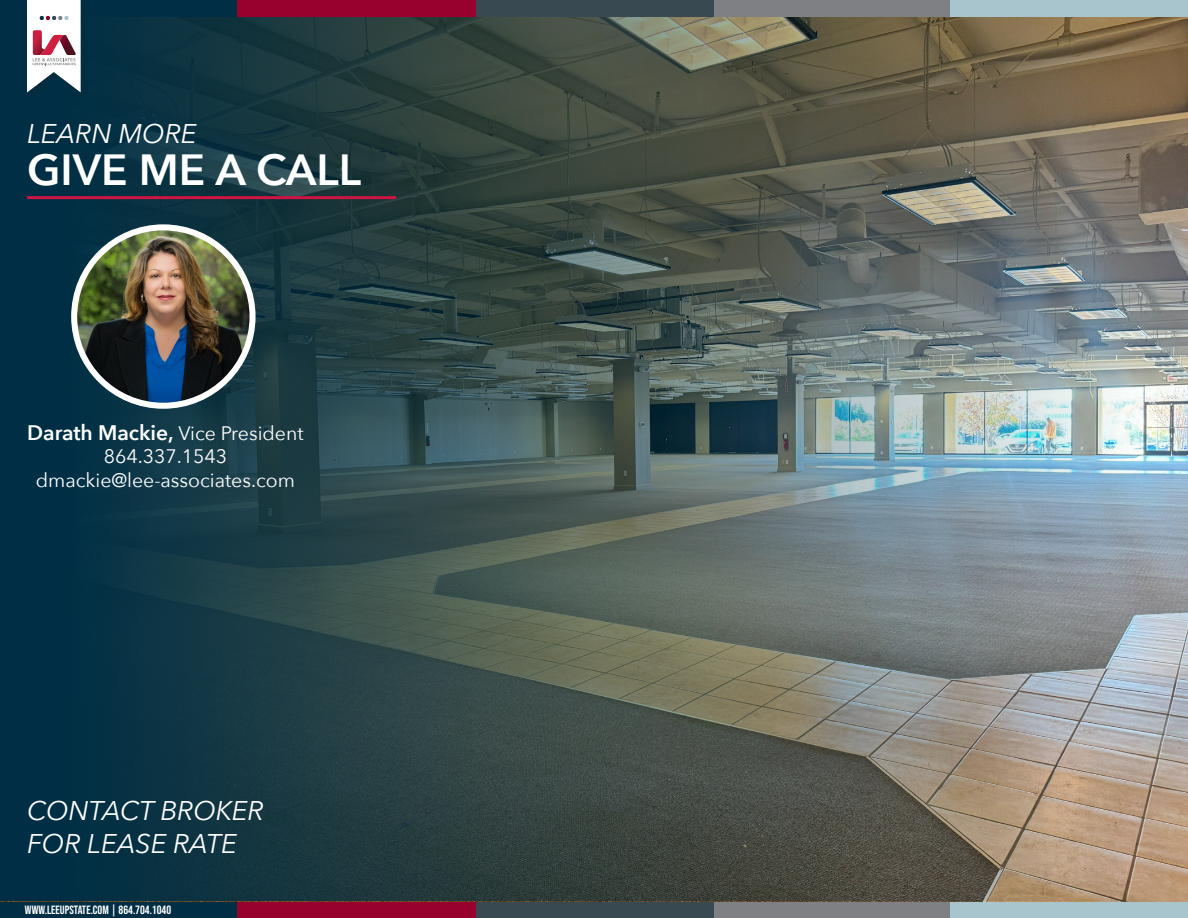
<style>
.page{position:relative;width:1188px;height:918px;background:#fff}
.page>*{position:absolute;margin:0;border:0;box-sizing:border-box;transform-origin:0 0}
.t1{font:600 43.5px "Avenir Next";color:#fff}
.t2{font:italic 27px/32.4px "Avenir Next";color:#fff}
.t3{font:600 21px "Avenir Next";color:#fff}
.t4{font:19.5px "Avenir Next";color:#fff}
.t5{font:12px "Bebas Neue";color:#fff}
.s1{font-weight:400;font-size:19.5px}
</style>
<div class="page">
<div style="left:0;top:901px;width:237px;height:17px;background:#002f45"></div>
<div style="left:237px;top:901px;width:240px;height:17px;background:#98012d"></div>
<div style="left:477px;top:901px;width:237px;height:17px;background:#394951"></div>
<div style="left:714px;top:901px;width:237px;height:17px;background:#7e8083"></div>
<div style="left:951px;top:901px;width:237px;height:17px;background:#a8c4cc"></div>
<div style="left:0;top:0;width:237px;height:17px;background:#002f45"></div>
<div style="left:237px;top:0;width:240px;height:17px;background:#98012d"></div>
<div style="left:477px;top:0;width:237px;height:17px;background:#394951"></div>
<div style="left:714px;top:0;width:237px;height:17px;background:#7e8083"></div>
<div style="left:951px;top:0;width:237px;height:17px;background:#a8c4cc"></div>
<img style="left:0;top:17px;width:1188px;height:884px">
<div style="left:25px;top:0;width:64px;height:100px;background:#022e43"></div>
<svg style="left:27px;top:0;width:54px;height:93px;background:#d1c6cb"></svg>
<hr style="left:27px;top:196px;width:369px;height:3px;background:#cd1442">
<img style="left:74px;top:227px;width:179px;height:178px">
<div style="left:71px;top:224px;width:185px;height:185px;border:6px solid #fff;border-radius:50%"></div>
<p class="t2" style="left:27px;top:116px;width:171px">LEARN MORE</p>
<p class="t1" style="left:27px;top:132px;width:336px">GIVE ME A CALL</p>
<p class="t3" style="left:27px;top:415px;width:278px">Darath Mackie, <span class="s1">Vice President</span></p>
<p class="t4" style="left:104px;top:440px;width:125px">864.337.1543</p>
<p class="t4" style="left:36px;top:464px;width:261px">dmackie@lee-associates.com</p>
<p class="t2" style="left:27px;top:794px;width:238px">CONTACT BROKER<br>FOR LEASE RATE</p>
<p class="t5" style="left:25px;top:903px;width:148px">WWW.LEEUPSTATE.COM | 864.704.1040</p>
</div>
